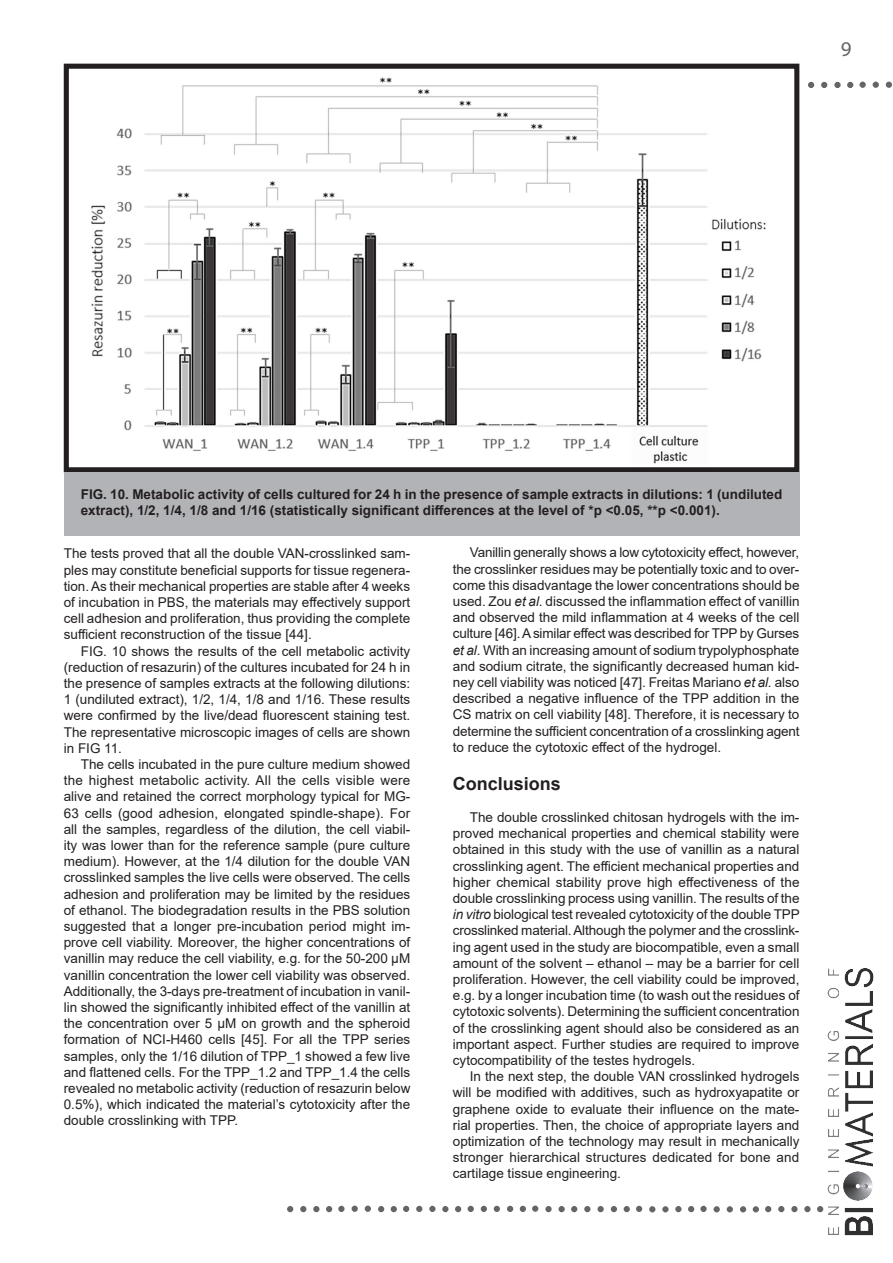
<style>
.page{position:relative;width:893px;height:1263px;background:#fff}
.page>*{position:absolute;margin:0;border:0;box-sizing:border-box;transform-origin:0 0}
.t1{font:21px "Myriad Pro";color:#656568}
.Tytuł_rozdziału{font:700 18px "Arial";color:#231f20}
.Tekst_UK{font:13.5px/16.2px "Arial";color:#231f20;text-align:justify}
.Podpis_rysunku{font:700 13.5px/15.8px "Arial";color:#231f20}
.s1{font-style:italic}
</style>
<div class="page">
<svg style="left:873px;top:82px;width:6px;height:6px"></svg>
<svg style="left:886px;top:82px;width:6px;height:6px"></svg>
<div style="left:859px;top:82px;width:7px;height:6px;border:2px solid #656568;border-radius:50%"></div>
<svg style="left:847px;top:82px;width:6px;height:6px"></svg>
<div style="left:834px;top:82px;width:7px;height:6px;border:2px solid #656568;border-radius:50%"></div>
<svg style="left:808px;top:82px;width:6px;height:6px"></svg>
<svg style="left:821px;top:82px;width:6px;height:6px"></svg>
<div style="left:545px;top:1206px;width:7px;height:6px;border:2px solid #656568;border-radius:50%"></div>
<div style="left:558px;top:1206px;width:7px;height:6px;border:2px solid #656568;border-radius:50%"></div>
<div style="left:532px;top:1205px;width:6px;height:7px;border:2px solid #656568;border-radius:50%"></div>
<svg style="left:520px;top:1206px;width:6px;height:6px"></svg>
<svg style="left:507px;top:1206px;width:6px;height:6px"></svg>
<svg style="left:481px;top:1206px;width:6px;height:6px"></svg>
<svg style="left:494px;top:1206px;width:6px;height:6px"></svg>
<svg style="left:468px;top:1206px;width:6px;height:6px"></svg>
<svg style="left:455px;top:1206px;width:6px;height:6px"></svg>
<svg style="left:442px;top:1206px;width:6px;height:6px"></svg>
<svg style="left:416px;top:1206px;width:6px;height:6px"></svg>
<svg style="left:429px;top:1206px;width:6px;height:6px"></svg>
<svg style="left:403px;top:1206px;width:6px;height:6px"></svg>
<svg style="left:391px;top:1206px;width:6px;height:6px"></svg>
<svg style="left:378px;top:1206px;width:6px;height:6px"></svg>
<div style="left:352px;top:1205px;width:6px;height:7px;border:2px solid #656568;border-radius:50%"></div>
<div style="left:365px;top:1205px;width:6px;height:7px;border:2px solid #656568;border-radius:50%"></div>
<div style="left:338px;top:1206px;width:7px;height:6px;border:2px solid #656568;border-radius:50%"></div>
<svg style="left:326px;top:1206px;width:6px;height:6px"></svg>
<svg style="left:313px;top:1206px;width:6px;height:6px"></svg>
<svg style="left:287px;top:1206px;width:6px;height:6px"></svg>
<svg style="left:300px;top:1206px;width:6px;height:6px"></svg>
<svg style="left:817px;top:1206px;width:6px;height:6px"></svg>
<svg style="left:804px;top:1206px;width:6px;height:6px"></svg>
<svg style="left:778px;top:1206px;width:6px;height:6px"></svg>
<div style="left:791px;top:1206px;width:7px;height:6px;border:2px solid #656568;border-radius:50%"></div>
<svg style="left:765px;top:1206px;width:6px;height:6px"></svg>
<svg style="left:753px;top:1206px;width:6px;height:6px"></svg>
<svg style="left:740px;top:1206px;width:6px;height:6px"></svg>
<svg style="left:714px;top:1206px;width:6px;height:6px"></svg>
<svg style="left:727px;top:1206px;width:6px;height:6px"></svg>
<div style="left:700px;top:1206px;width:7px;height:6px;border:2px solid #656568;border-radius:50%"></div>
<svg style="left:688px;top:1206px;width:6px;height:6px"></svg>
<svg style="left:675px;top:1206px;width:6px;height:6px"></svg>
<svg style="left:649px;top:1206px;width:6px;height:6px"></svg>
<div style="left:662px;top:1206px;width:7px;height:6px;border:2px solid #656568;border-radius:50%"></div>
<svg style="left:636px;top:1206px;width:6px;height:6px"></svg>
<svg style="left:624px;top:1206px;width:6px;height:6px"></svg>
<svg style="left:611px;top:1206px;width:6px;height:6px"></svg>
<svg style="left:584px;top:1206px;width:6px;height:6px"></svg>
<div style="left:597px;top:1206px;width:7px;height:6px;border:2px solid #656568;border-radius:50%"></div>
<svg style="left:571px;top:1206px;width:6px;height:6px"></svg>
<img style="left:827px;top:968px;width:47px;height:268px">
<img style="left:91px;top:77px;width:675px;height:387px">
<div style="left:64px;top:64px;width:735px;height:408px;border:5px solid #231f20"></div>
<div style="left:64px;top:472px;width:735px;height:64px;background:#b2b3b7"></div>
<h1 class="t1" style="left:841px;top:36px;width:12px">9</h1>
<p class="Podpis_rysunku" style="left:81px;top:486px;width:703px">FIG. 10. Metabolic activity of cells cultured for 24 h in the presence of sample extracts in dilutions: 1 (undiluted extract), 1/2, 1/4, 1/8 and 1/16 (statistically significant differences at the level of *p &lt;0.05, **p &lt;0.001).</p>
<p class="Tekst_UK" style="left:64px;top:545px;width:348px">The tests proved that all the double VAN-crosslinked sam&shy;ples may constitute beneficial supports for tissue regenera&shy;tion. As their mechanical properties are stable after 4 weeks of incubation in PBS, the materials may effectively support cell adhesion and proliferation, thus providing the complete sufficient reconstruction of the tissue [44].</p>
<p class="Tekst_UK" style="left:64px;top:643px;width:348px;text-indent:17px">FIG. 10 shows the results of the cell metabolic activity (reduction of resazurin) of the cultures incubated for 24 h in the presence of samples extracts at the following dilutions:<br>1 (undiluted extract), 1/2, 1/4, 1/8 and 1/16. These results were confirmed by the live/dead fluorescent staining test.<br>The representative microscopic images of cells are shown in FIG 11.</p>
<p class="Tekst_UK" style="left:64px;top:756px;width:348px;text-indent:17px">The cells incubated in the pure culture medium showed the highest metabolic activity. All the cells visible were alive and retained the correct morphology typical for MG-63 cells (good adhesion, elongated spindle-shape). For all the samples, regardless of the dilution, the cell viabil&shy;ity was lower than for the reference sample (pure culture medium). However, at the 1/4 dilution for the double VAN crosslinked samples the live cells were observed. The cells adhesion and proliferation may be limited by the residues of ethanol. The biodegradation results in the PBS solution suggested that a longer pre-incubation period might im&shy;prove cell viability. Moreover, the higher concentrations of vanillin may reduce the cell viability, e.g. for the 50-200 µM vanillin concentration the lower cell viability was observed.<br>Additionally, the 3-days pre-treatment of incubation in vanil&shy;lin showed the significantly inhibited effect of the vanillin at the concentration over 5 µM on growth and the spheroid formation of NCI-H460 cells [45]. For all the TPP series samples, only the 1/16 dilution of TPP_1 showed a few live and flattened cells. For the TPP_1.2 and TPP_1.4 the cells revealed no metabolic activity (reduction of resazurin below 0.5%), which indicated the material’s cytotoxicity after the double crosslinking with TPP.</p>
<p class="Tekst_UK" style="left:453px;top:544px;width:348px;text-indent:17px">Vanillin generally shows a low cytotoxicity effect, however, the crosslinker residues may be potentially toxic and to over&shy;come this disadvantage the lower concentrations should be used. Zou <span class="s1">et al.</span> discussed the inflammation effect of vanillin and observed the mild inflammation at 4 weeks of the cell culture [46]. A similar effect was described for TPP by Gurses <span class="s1">et al</span>. With an increasing amount of sodium trypolyphosphate and sodium citrate, the significantly decreased human kid&shy;ney cell viability was noticed [47]. Freitas Mariano <span class="s1">et al.</span> also described a negative influence of the TPP addition in the CS matrix on cell viability [48]. Therefore, it is necessary to determine the sufficient concentration of a crosslinking agent to reduce the cytotoxic effect of the hydrogel.</p>
<p class="Tytuł_rozdziału" style="left:453px;top:770px;width:110px">Conclusions</p>
<p class="Tekst_UK" style="left:453px;top:809px;width:348px;text-indent:17px">The double crosslinked chitosan hydrogels with the im&shy;proved mechanical properties and chemical stability were obtained in this study with the use of vanillin as a natural crosslinking agent. The efficient mechanical properties and higher chemical stability prove high effectiveness of the double crosslinking process using vanillin. The results of the <span class="s1">in vitro</span> biological test revealed cytotoxicity of the double TPP crosslinked material. Although the polymer and the crosslink&shy;ing agent used in the study are biocompatible, even a small amount of the solvent – ethanol – may be a barrier for cell proliferation. However, the cell viability could be improved, e.g. by a longer incubation time (to wash out the residues of cytotoxic solvents). Determining the sufficient concentration of the crosslinking agent should also be considered as an important aspect. Further studies are required to improve cytocompatibility of the testes hydrogels.</p>
<p class="Tekst_UK" style="left:453px;top:1068px;width:348px;text-indent:17px">In the next step, the double VAN crosslinked hydrogels will be modified with additives, such as hydroxyapatite or graphene oxide to evaluate their influence on the mate&shy;rial properties. Then, the choice of appropriate layers and optimization of the technology may result in mechanically stronger hierarchical structures dedicated for bone and cartilage tissue engineering.</p>
</div>
